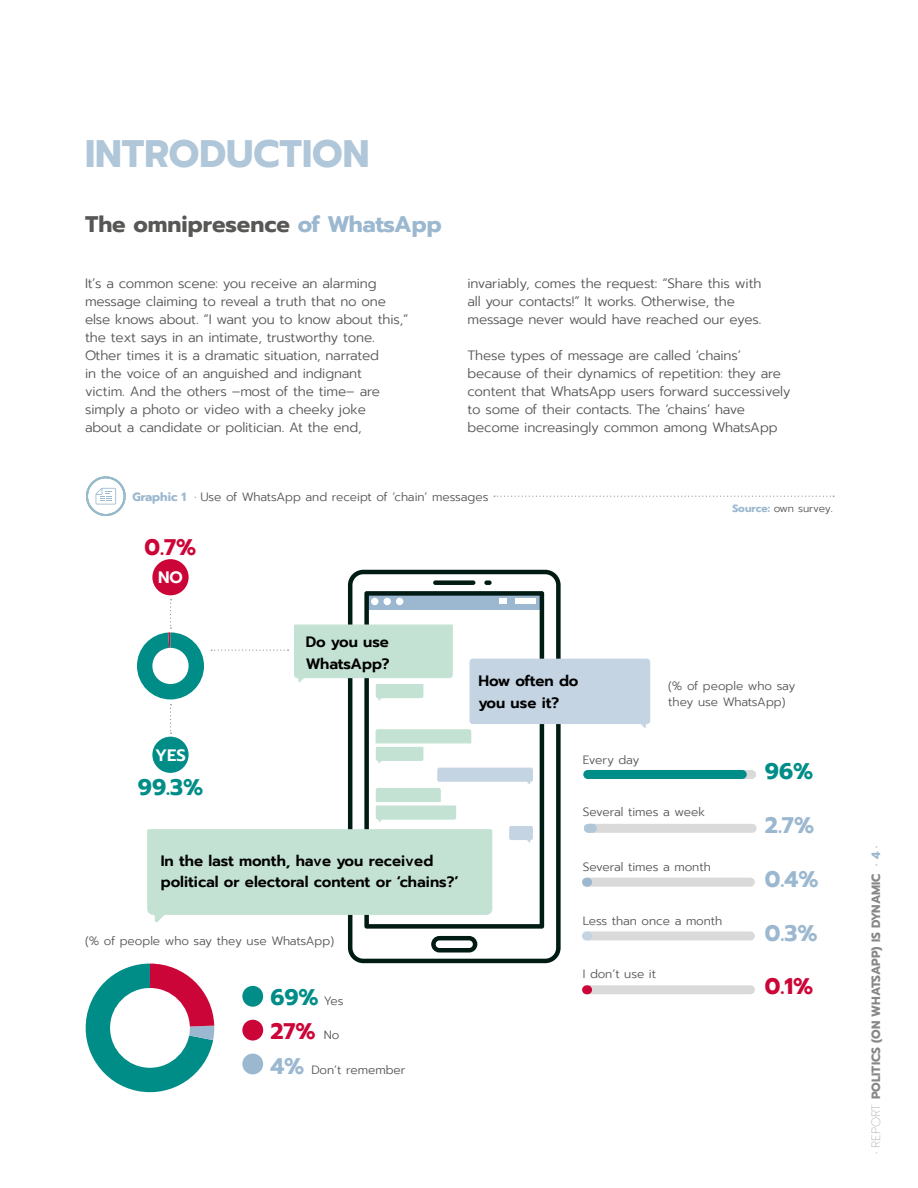
<style>
.page{position:relative;width:918px;height:1188px;background:#fff}
.page>*{position:absolute;margin:0;border:0;box-sizing:border-box;transform-origin:0 0}
.t1{font:700 38.25px "Prompt";color:#b0c6d9}
.t2{font:700 22.5px "Prompt";color:#575756}
.t3{font:700 22.5px "Prompt";color:#9bb8d0}
.t4{font:700 22.5px "Prompt";color:#008d88}
.t5{font:700 22.5px "Prompt";color:#cc0538}
.t6{font:600 16.5px "Prompt";color:#fff}
.t7{font:600 15px/21.6px "Prompt";color:#000}
.t8{font:300 13.5px/18px "Prompt";letter-spacing:-.01em;color:#575756}
.t9{font:300 12px/15.6px "Prompt";color:#575756}
.t10{font:700 12px "Prompt";color:#878787}
.t11{font:300 12px "Prompt";letter-spacing:-.025em;color:#575756}
.t12{font:300 10.5px "Prompt";letter-spacing:-.025em;color:#575756}
.s1{color:#9bb8d0}
.s2{font-weight:700;color:#9bb8d0}
.s3{color:#c5d4e3}
.s4{font-weight:100}
</style>
<div class="page">
<svg style="left:86px;top:476px;width:40px;height:40px"></svg>
<svg style="left:494px;top:496px;width:340px;height:1px"></svg>
<svg style="left:348px;top:570px;width:213px;height:393px"></svg>
<svg style="left:364px;top:591px;width:180px;height:338px;background:#41595a"></svg>
<svg style="left:431px;top:936px;width:46px;height:17px"></svg>
<div style="left:433px;top:580px;width:42px;height:5px;background:#001a14;border-radius:2px"></div>
<div style="left:484px;top:580px;width:8px;height:5px;background:#001a14;border-radius:2px"></div>
<div style="left:371px;top:598px;width:7px;height:7px;background:#fff;border-radius:50%"></div>
<div style="left:384px;top:598px;width:7px;height:7px;background:#fff;border-radius:50%"></div>
<div style="left:396px;top:598px;width:7px;height:7px;background:#fff;border-radius:50%"></div>
<div style="left:152px;top:559px;width:37px;height:36px;background:#cc0538;border-radius:50%"></div>
<div style="left:242px;top:986px;width:21px;height:21px;background:#008d88;border-radius:50%"></div>
<div style="left:137px;top:632px;width:67px;height:67px;background:#008d88;border-radius:33px"></div>
<svg style="left:742px;top:770px;width:10px;height:9px"></svg>
<div style="left:588px;top:824px;width:164px;height:9px;background:#dadada"></div>
<div style="left:587px;top:878px;width:163px;height:9px;background:#dadada"></div>
<div style="left:587px;top:931px;width:163px;height:9px;background:#dadada"></div>
<div style="left:587px;top:985px;width:163px;height:9px;background:#dadada"></div>
<div style="left:588px;top:770px;width:154px;height:9px;background:#008d88"></div>
<div style="left:242px;top:1020px;width:21px;height:21px;background:#cc0538;border-radius:50%"></div>
<div style="left:242px;top:1054px;width:21px;height:20px;background:#9bb8d0;border-radius:50%"></div>
<svg style="left:147px;top:599px;width:503px;height:324px"></svg>
<svg style="left:85px;top:964px;width:129px;height:129px"></svg>
<div style="left:110px;top:988px;width:80px;height:80px;background:#fff;border-radius:50%"></div>
<h1 class="t1" style="left:85px;top:125px;width:286px">INTRODUCTION</h1>
<h2 class="t2" style="left:85px;top:208px;width:358px">The omnipresence <span class="s1">of WhatsApp</span></h2>
<p class="t8" style="left:85px;top:274px;width:325px">It’s a common scene: you receive an alarming message claiming to reveal a truth that no one else knows about. “I want you to know about this,” the text says in an intimate, trustworthy tone.<br>Other times it is a dramatic situation, narrated<br>in the voice of an anguished and indignant<br>victim. And the others –most of the time– are simply a photo or video with a cheeky joke<br>about a candidate or politician. At the end,</p>
<p class="t8" style="left:468px;top:274px;width:295px">invariably, comes the request: “Share this with all your contacts!” It works. Otherwise, the message never would have reached our eyes.</p>
<p class="t8" style="left:468px;top:346px;width:325px">These types of message are called ‘chains’ because of their dynamics of repetition: they are content that WhatsApp users forward successively to some of their contacts. The ‘chains’ have become increasingly common among WhatsApp</p>
<p class="t9" style="left:132px;top:489px;width:358px"><span class="s2">Graphic 1 ·</span> Use of WhatsApp and receipt of ‘chain’ messages</p>
<h2 class="t5" style="left:145px;top:530px;width:53px">0.7%</h2>
<p class="t6" style="left:158px;top:566px;width:26px">NO</p>
<p class="t7" style="left:306px;top:631px;width:85px">Do you use<br>WhatsApp?</p>
<p class="t7" style="left:478px;top:670px;width:102px">How often do you use it?</p>
<p class="t12" style="left:732px;top:501px;width:102px"><span class="s2">Source:</span> own survey.</p>
<p class="t9" style="left:668px;top:678px;width:129px">(% of people who say they use WhatsApp)</p>
<p class="t6" style="left:155px;top:743px;width:32px">YES</p>
<h2 class="t4" style="left:138px;top:770px;width:67px">99.3%</h2>
<p class="t7" style="left:161px;top:850px;width:300px">In the last month, have you received political or electoral content or ‘chains?’</p>
<p class="t9" style="left:85px;top:933px;width:251px">(% of people who say they use WhatsApp)</p>
<h2 class="t4" style="left:270px;top:980px;width:50px">69%</h2>
<h2 class="t5" style="left:270px;top:1014px;width:47px">27%</h2>
<h2 class="t3" style="left:270px;top:1050px;width:35px">4%</h2>
<p class="t9" style="left:324px;top:993px;width:21px">Yes</p>
<p class="t9" style="left:324px;top:1027px;width:17px">No</p>
<p class="t9" style="left:311px;top:1062px;width:96px">Don’t remember</p>
<p class="t11" style="left:583px;top:751px;width:58px">Every day</p>
<p class="t9" style="left:583px;top:804px;width:124px">Several times a week</p>
<p class="t9" style="left:583px;top:859px;width:130px">Several times a month</p>
<p class="t9" style="left:583px;top:913px;width:141px">Less than once a month</p>
<p class="t9" style="left:583px;top:966px;width:75px">I don’t use it</p>
<h2 class="t4" style="left:765px;top:754px;width:50px">96%</h2>
<h2 class="t3" style="left:765px;top:808px;width:51px">2.7%</h2>
<h2 class="t3" style="left:765px;top:862px;width:55px">0.4%</h2>
<h2 class="t3" style="left:765px;top:916px;width:54px">0.3%</h2>
<h2 class="t5" style="left:765px;top:970px;width:50px">0.1%</h2>
<p class="t10" style="left:867px;top:1154px;width:310px;rotate:-90deg"><span class="s3">·</span> <span class="s4">REPORT</span> POLITICS (ON WHATSAPP) IS DYNAMIC <span class="s1">· 4 ·</span></p>
</div>
